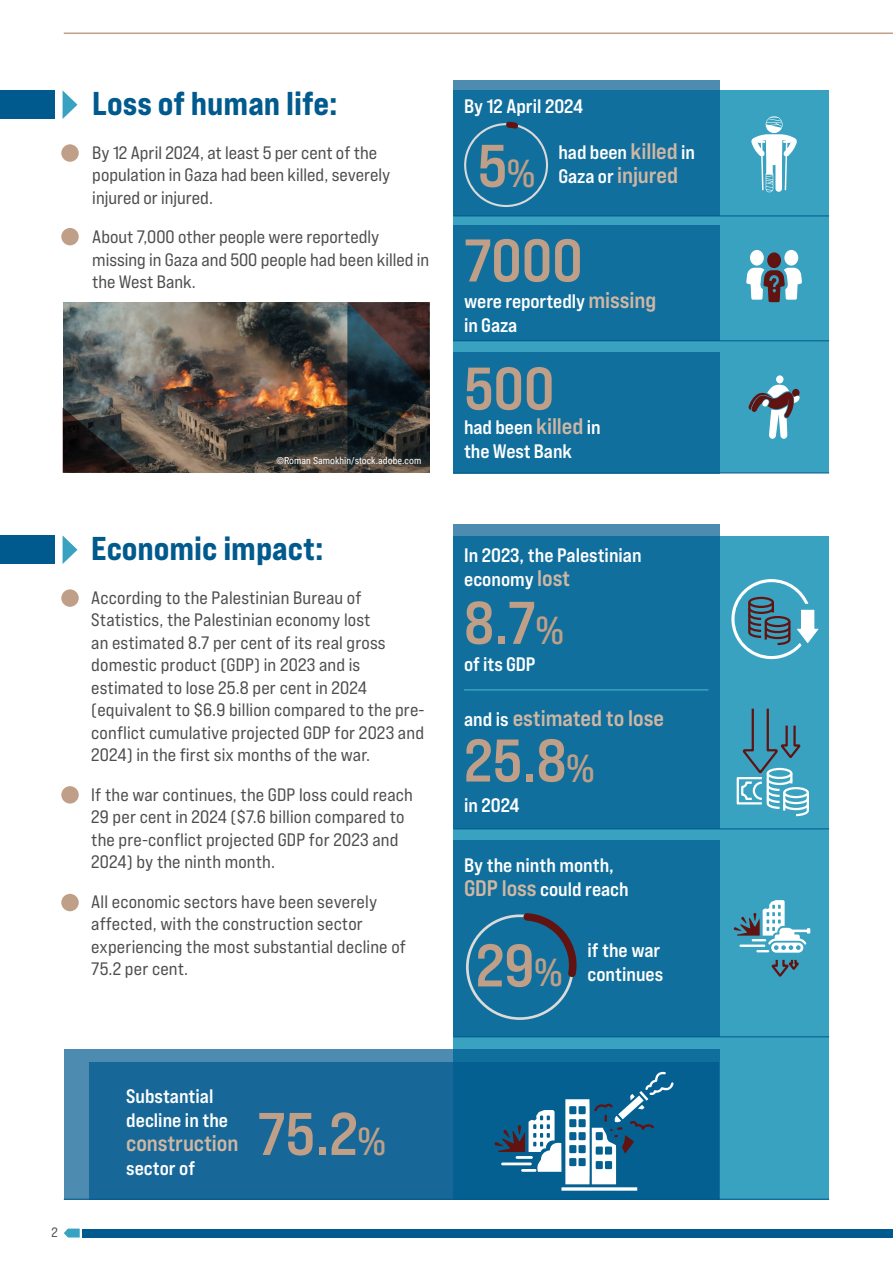
<style>
.page{position:relative;width:893px;height:1263px;background:#fff}
.page>*{position:absolute;margin:0;border:0;box-sizing:border-box;transform-origin:0 0}
.t1{font:60px/128.1px "Bebas Neue Pro Exp Bd";color:#bf9f87}
.t2{font:33px "Bebas Neue Pro Exp Eb";color:#005a8d}
.t3{font:22.5px "Bebas Neue Pro Exp Bd";letter-spacing:-.005em;color:#cfb7a4}
.t4{font:19.5px/24px "Bebas Neue Pro Exp Bd";color:#fff}
.t5{font:18px/22.5px "Bebas Neue Pro Exp Rg";letter-spacing:.01em;color:#4d4d4f}
.t6{font:13.5px "Bebas Neue Pro Exp Rg";color:#4d4d4f}
.t7{font:9.75px "Roboto Condensed";color:#fff}
.s1{font-size:39px}
.s2{font-size:22.5px;color:#cfb7a4}
.s3{font-size:19.5px;color:#fff}
</style>
<div class="page">
<div style="left:82px;top:1228px;width:811px;height:9px;background:#005a8d"></div>
<svg style="left:64px;top:1228px;width:16px;height:9px"></svg>
<hr style="left:64px;top:33px;width:829px;height:1px;background:#bf9f87">
<div style="left:453px;top:536px;width:376px;height:663px;background:#39a2c0"></div>
<svg style="left:64px;top:1049px;width:655px;height:150px;background:#3b82aa"></svg>
<div style="left:89px;top:1062px;width:630px;height:137px;background:linear-gradient(to right,#1d6a9a,#025f91)"></div>
<div style="left:453px;top:525px;width:266px;height:304px;background:#116f9d"></div>
<div style="left:453px;top:840px;width:266px;height:196px;background:#116f9d"></div>
<svg style="left:63px;top:536px;width:14px;height:28px"></svg>
<div style="left:0;top:535px;width:55px;height:29px;background:#005a8d"></div>
<div style="left:61px;top:589px;width:18px;height:18px;background:#bf9f87;border-radius:50%"></div>
<div style="left:61px;top:786px;width:18px;height:17px;background:#bf9f87;border-radius:50%"></div>
<div style="left:61px;top:894px;width:18px;height:17px;background:#bf9f87;border-radius:50%"></div>
<div style="left:737px;top:777px;width:26px;height:27px;border:2px solid #fff"></div>
<svg style="left:740px;top:708px;width:69px;height:109px"></svg>
<svg style="left:731px;top:579px;width:88px;height:81px"></svg>
<svg style="left:734px;top:900px;width:76px;height:77px"></svg>
<svg style="left:466px;top:913px;width:111px;height:107px"></svg>
<hr style="left:453px;top:828px;width:376px;height:1px;background:#005a8e">
<hr style="left:464px;top:689px;width:244px;height:2px;background:#39a2c0">
<hr style="left:453px;top:1036px;width:376px;height:1px;background:#005a8e">
<hr style="left:64px;top:1199px;width:765px;height:1px;background:#005a8e">
<svg style="left:494px;top:1071px;width:179px;height:120px;background:#3c7fa5"></svg>
<div style="left:453px;top:91px;width:376px;height:382px;background:#39a2c0"></div>
<svg style="left:453px;top:80px;width:266px;height:136px;background:#16719e"></svg>
<div style="left:453px;top:225px;width:266px;height:115px;background:#116f9d"></div>
<div style="left:453px;top:352px;width:266px;height:121px;background:#116f9d"></div>
<svg style="left:63px;top:91px;width:14px;height:28px"></svg>
<img style="left:63px;top:302px;width:284px;height:171px">
<div style="left:0;top:90px;width:55px;height:29px;background:#005a8d"></div>
<svg style="left:347px;top:302px;width:82px;height:171px;background:#2c2f31"></svg>
<svg style="left:63px;top:407px;width:77px;height:66px;background:#322e2c"></svg>
<div style="left:61px;top:144px;width:18px;height:18px;background:#bf9f87;border-radius:50%"></div>
<div style="left:61px;top:228px;width:18px;height:17px;background:#bf9f87;border-radius:50%"></div>
<svg style="left:464px;top:122px;width:84px;height:85px;background:#2075a0"></svg>
<svg style="left:751px;top:116px;width:46px;height:76px"></svg>
<div style="left:776px;top:375px;width:7px;height:8px;background:#fff;border-radius:50%"></div>
<svg style="left:748px;top:384px;width:52px;height:55px"></svg>
<div style="left:750px;top:250px;width:14px;height:16px;background:#fff;border-radius:50%"></div>
<div style="left:784px;top:250px;width:14px;height:16px;background:#fff;border-radius:50%"></div>
<div style="left:767px;top:252px;width:14px;height:16px;background:#611311;border-radius:50%"></div>
<svg style="left:746px;top:268px;width:56px;height:34px"></svg>
<hr style="left:453px;top:216px;width:376px;height:1px;background:#005a8e">
<hr style="left:453px;top:340px;width:376px;height:1px;background:#005a8e">
<hr style="left:453px;top:473px;width:376px;height:1px;background:#005a8e">
<h2 class="t2" style="left:92px;top:83px;width:247px">Loss of human life:</h2>
<p class="t5" style="left:92px;top:141px;width:299px">By 12 April 2024, at least 5 per cent of the population in Gaza had been killed, severely injured or injured.</p>
<p class="t5" style="left:92px;top:225px;width:338px">About 7,000 other people were reportedly missing in Gaza and 500 people had been killed in the West Bank.</p>
<h1 class="t1" style="left:464px;top:195px;width:120px">7000<br>500</h1>
<p class="t4" style="left:464px;top:94px;width:121px">By 12 April 2024</p>
<h1 class="t1" style="left:478px;top:101px;width:59px">5<span class="s1">%</span></h1>
<p class="t4" style="left:558px;top:140px;width:138px">had been <span class="s2">killed</span> in</p>
<p class="t3" style="left:558px;top:161px;width:121px"><span class="s3">Gaza or</span> injured</p>
<p class="t4" style="left:464px;top:289px;width:194px">were reportedly <span class="s2">missing </span>in Gaza</p>
<p class="t7" style="left:276px;top:454px;width:146px">©Roman Samokhin/stock.adobe.com</p>
<h2 class="t2" style="left:91px;top:528px;width:234px">Economic impact:</h2>
<p class="t5" style="left:91px;top:586px;width:335px">According to the Palestinian Bureau of Statistics, the Palestinian economy lost<br>an estimated 8.7 per cent of its real gross domestic product (GDP) in 2023 and is estimated to lose 25.8 per cent in 2024 (equivalent to $6.9 billion compared to the pre&shy;conflict cumulative projected GDP for 2023 and 2024) in the first six months of the war.</p>
<p class="t5" style="left:91px;top:783px;width:323px">If the war continues, the GDP loss could reach 29 per cent in 2024 ($7.6 billion compared to the pre-conflict projected GDP for 2023 and 2024) by the ninth month.</p>
<p class="t5" style="left:91px;top:890px;width:316px">All economic sectors have been severely affected, with the construction sector experiencing the most substantial decline of 75.2 per cent.</p>
<p class="t4" style="left:464px;top:415px;width:138px">had been <span class="s2">killed</span> in the West Bank</p>
<p class="t4" style="left:464px;top:542px;width:179px">In 2023, the Palestinian economy <span class="s2">lost</span></p>
<h1 class="t1" style="left:464px;top:558px;width:101px">8.7<span class="s1">%</span></h1>
<p class="t4" style="left:464px;top:651px;width:73px">of its GDP</p>
<p class="t3" style="left:464px;top:704px;width:201px"><span class="s3">and is</span> estimated to lose</p>
<h1 class="t1" style="left:464px;top:695px;width:132px">25.8<span class="s1">%</span></h1>
<p class="t4" style="left:464px;top:793px;width:57px">in 2024</p>
<p class="t4" style="left:464px;top:853px;width:166px">By the ninth month,<br><span class="s2">GDP loss</span> could reach</p>
<h1 class="t1" style="left:476px;top:900px;width:88px">29<span class="s1">%</span></h1>
<p class="t4" style="left:587px;top:937px;width:77px">if the war continues</p>
<p class="t6" style="left:52px;top:1224px;width:8px">2</p>
<p class="t4" style="left:126px;top:1084px;width:103px">Substantial decline in the</p>
<p class="t3" style="left:126px;top:1129px;width:114px">construction</p>
<p class="t4" style="left:126px;top:1156px;width:70px">sector of</p>
<h1 class="t1" style="left:258px;top:1069px;width:130px">75.2<span class="s1">%</span></h1>
</div>
